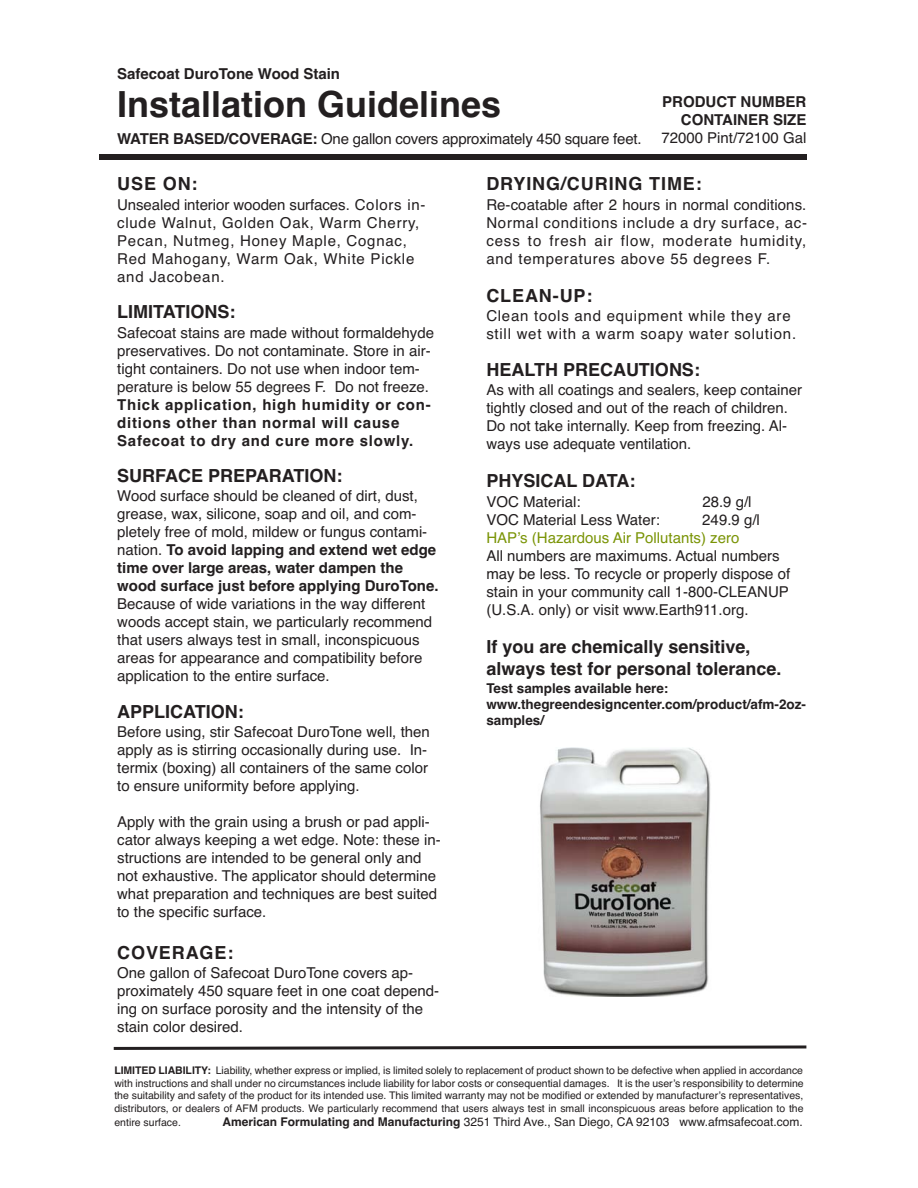
<style>
.page{position:relative;width:918px;height:1188px;background:#fff}
.page>*{position:absolute;margin:0;border:0;box-sizing:border-box;transform-origin:0 0}
.t1{font:700 36px "Helvetica";color:#231f20}
.t2{font:700 18px/21.6px "Helvetica";color:#231f20}
.t3{font:700 18px "Helvetica";letter-spacing:.05em;color:#231f20}
.t4{font:15px/18px "Helvetica";color:#231f20}
.t5{font:15px/18px "Helvetica";letter-spacing:.05em;color:#231f20}
.t6{font:700 15px/18px "Helvetica";letter-spacing:.05em;color:#231f20}
.t7{font:700 15px/18px "Helvetica";color:#231f20;text-align:right}
.t8{font:15px "Helvetica";color:#7a9406}
.t9{font:700 13.5px/16.2px "Helvetica";color:#231f20}
.t10{font:12px "Helvetica";color:#231f20}
.t11{font:10.5px/12.6px "Helvetica";color:#231f20;text-align:justify}
.s1{font-weight:700}
</style>
<div class="page">
<div style="left:99px;top:154px;width:707px;height:5px;background:#231f20"></div>
<svg style="left:113px;top:1045px;width:694px;height:5px"></svg>
<img style="left:540px;top:748px;width:171px;height:249px">
<p class="t7" style="left:117px;top:65px;width:224px">Safecoat DuroTone Wood Stain</p>
<h1 class="t1" style="left:117px;top:83px;width:386px">Installation Guidelines</h1>
<p class="t4" style="left:117px;top:130px;width:526px"><span class="s1">WATER BASED/COVERAGE:</span> One gallon covers approximately 450 square feet.</p>
<p class="t7" style="left:662px;top:93px;width:146px">PRODUCT NUMBER<br>CONTAINER SIZE</p>
<p class="t4" style="left:661px;top:129px;width:147px">72000 Pint/72100 Gal</p>
<p class="t2" style="left:117px;top:173px;width:82px">USE ON:</p>
<p class="t5" style="left:117px;top:196px;width:310px">Unsealed interior wooden surfaces. Colors in&shy;clude Walnut, Golden Oak, Warm Cherry, Pecan, Nutmeg, Honey Maple, Cognac, Red Mahogany, Warm Oak, White Pickle and Jacobean.</p>
<p class="t2" style="left:117px;top:301px;width:120px">LIMITATIONS:</p>
<p class="t4" style="left:117px;top:323px;width:318px">Safecoat stains are made without formaldehyde preservatives. Do not contaminate. Store in air&shy;tight containers. Do not use when indoor tem&shy;perature is below 55 degrees F. Do not freeze.</p>
<p class="t6" style="left:117px;top:395px;width:315px">Thick application, high humidity or con&shy;ditions other than normal will cause<br>Safecoat to dry and cure more slowly.</p>
<p class="t2" style="left:117px;top:465px;width:227px">SURFACE PREPARATION:</p>
<p class="t4" style="left:117px;top:487px;width:323px">Wood surface should be cleaned of dirt, dust, grease, wax, silicone, soap and oil, and com&shy;pletely free of mold, mildew or fungus contami&shy;nation. <span class="s1">To avoid lapping and extend wet edge time over large areas, water dampen the wood surface just before applying DuroTone.</span></p>
<p class="t4" style="left:117px;top:595px;width:317px">Because of wide variations in the way different woods accept stain, we particularly recommend that users always test in small, inconspicuous areas for appearance and compatibility before application to the entire surface.</p>
<p class="t2" style="left:117px;top:701px;width:128px">APPLICATION:</p>
<p class="t4" style="left:117px;top:723px;width:314px">Before using, stir Safecoat DuroTone well, then apply as is stirring occasionally during use. In&shy;termix (boxing) all containers of the same color to ensure uniformity before applying.</p>
<p class="t4" style="left:117px;top:813px;width:325px">Apply with the grain using a brush or pad appli&shy;cator always keeping a wet edge. Note: these in&shy;structions are intended to be general only and not exhaustive. The applicator should determine what preparation and techniques are best suited to the specific surface.</p>
<p class="t3" style="left:117px;top:942px;width:118px">COVERAGE:</p>
<p class="t4" style="left:117px;top:964px;width:323px">One gallon of Safecoat DuroTone covers ap&shy;proximately 450 square feet in one coat depend&shy;ing on surface porosity and the intensity of the stain color desired.</p>
<p class="t3" style="left:486px;top:174px;width:217px">DRYING/CURING TIME:</p>
<p class="t4" style="left:486px;top:196px;width:322px;text-align:justify">Re-coatable after 2 hours in normal conditions.<br>Normal conditions include a dry surface, ac&shy;cess to fresh air flow, moderate humidity, and temperatures above 55 degrees F.</p>
<p class="t2" style="left:486px;top:285px;width:108px">CLEAN-UP:</p>
<p class="t5" style="left:486px;top:307px;width:311px">Clean tools and equipment while they are still wet with a warm soapy water solution.</p>
<p class="t2" style="left:486px;top:359px;width:215px">HEALTH PRECAUTIONS:</p>
<p class="t4" style="left:486px;top:381px;width:317px">As with all coatings and sealers, keep container tightly closed and out of the reach of children.<br>Do not take internally. Keep from freezing. Al&shy;ways use adequate ventilation.</p>
<p class="t2" style="left:486px;top:470px;width:151px">PHYSICAL DATA:</p>
<p class="t4" style="left:486px;top:493px;width:96px">VOC Material:</p>
<p class="t4" style="left:702px;top:493px;width:51px">28.9 g/l</p>
<p class="t4" style="left:486px;top:511px;width:175px">VOC Material Less Water:</p>
<p class="t4" style="left:702px;top:511px;width:59px">249.9 g/l</p>
<p class="t8" style="left:486px;top:529px;width:255px">HAP’s (Hazardous Air Pollutants) zero</p>
<p class="t4" style="left:486px;top:547px;width:306px">All numbers are maximums. Actual numbers may be less. To recycle or properly dispose of stain in your community call 1-800-CLEANUP (U.S.A. only) or visit www.Earth911.org.</p>
<p class="t2" style="left:486px;top:636px;width:297px">If you are chemically sensitive, always test for personal tolerance.</p>
<p class="t9" style="left:486px;top:680px;width:321px">Test samples available here: www.thegreendesigncenter.com/product/afm-2oz&shy;samples/</p>
<p class="t11" style="left:114px;top:1064px;width:691px"><span class="s1">LIMITED LIABILITY:</span> Liability, whether express or implied, is limited solely to replacement of product shown to be defective when applied in accordance with instructions and shall under no circumstances include liability for labor costs or consequential damages. It is the user’s responsibility to determine the suitability and safety of the product for its intended use. This limited warranty may not be modified or extended by manufacturer’s representatives, distributors, or dealers of AFM products. We particularly recommend that users always test in small inconspicuous areas before application to the</p>
<p class="t11" style="left:114px;top:1116px;width:68px">entire surface.</p>
<p class="t10" style="left:222px;top:1115px;width:582px"><span class="s1">American Formulating and Manufacturing</span> 3251 Third Ave., San Diego, CA 92103 www.afmsafecoat.com.</p>
</div>
